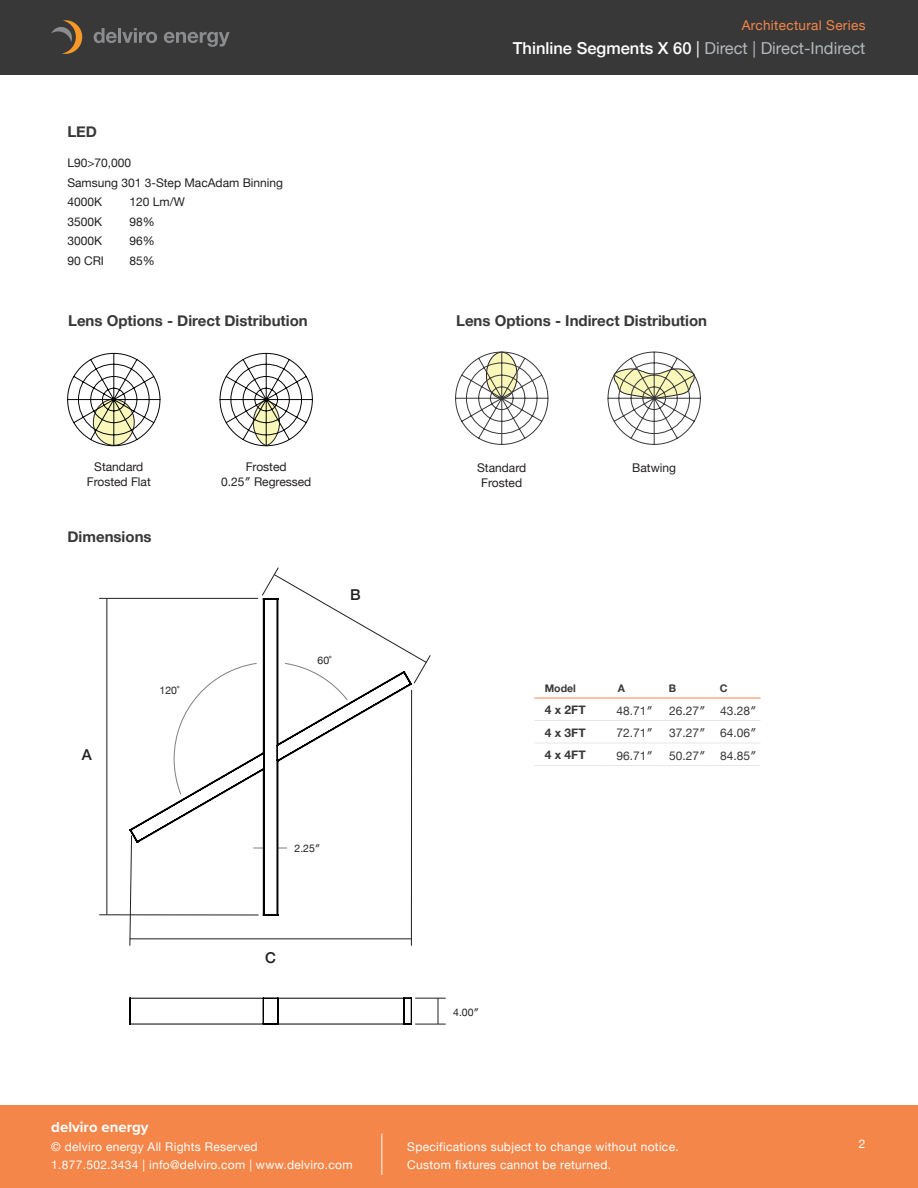
<style>
.page{position:relative;width:918px;height:1188px;background:#fff}
.page>*{position:absolute;margin:0;border:0;box-sizing:border-box;transform-origin:0 0}
.t1{font:16.5px "Helvetica Neue";color:#b2b7bb}
.t2{font:700 15px "Helvetica Neue";color:#383839}
.t3{font:700 15px "Proxima Nova";color:#fff}
.t4{font:500 15px "Helvetica Neue";color:#231f20}
.t5{font:13.5px "Helvetica Neue";letter-spacing:.025em;color:#f58649}
.t6{font:12px/18px "Helvetica Neue";letter-spacing:.025em;color:#fff}
.t7{font:12px "Helvetica Neue";color:#231f20}
.t8{font:12px "Helvetica Neue";color:#383839}
.t9{font:700 12px "Helvetica Neue";color:#383839}
.t10{font:10.5px "Helvetica Neue";color:#231f20}
.t11{font:700 10.5px "Helvetica Neue";color:#383839}
.s1{font-weight:500;color:#fff}
.s2{color:#fff}
</style>
<div class="page">
<div style="left:0;top:1106px;width:918px;height:82px;background:#f58649"></div>
<div style="left:0;top:0;width:918px;height:75px;background:#383839"></div>
<hr style="left:382px;top:1134px;width:1px;height:41px;background:#fff">
<svg style="left:51px;top:20px;width:32px;height:34px"></svg>
<svg style="left:94px;top:28px;width:63px;height:15px"></svg>
<svg style="left:164px;top:32px;width:66px;height:15px"></svg>
<hr style="left:534px;top:720px;width:74px;height:1px;background:#e6e7e9">
<hr style="left:608px;top:720px;width:50px;height:1px;background:#e6e7e9">
<hr style="left:658px;top:720px;width:52px;height:1px;background:#e6e7e9">
<hr style="left:710px;top:720px;width:50px;height:1px;background:#e6e7e9">
<hr style="left:534px;top:743px;width:74px;height:1px;background:#e6e7e9">
<hr style="left:608px;top:743px;width:50px;height:1px;background:#e6e7e9">
<hr style="left:658px;top:743px;width:52px;height:1px;background:#e6e7e9">
<hr style="left:710px;top:743px;width:50px;height:1px;background:#e6e7e9">
<hr style="left:534px;top:765px;width:74px;height:1px;background:#e6e7e9">
<hr style="left:608px;top:765px;width:50px;height:1px;background:#e6e7e9">
<hr style="left:658px;top:765px;width:52px;height:1px;background:#e6e7e9">
<hr style="left:710px;top:765px;width:50px;height:1px;background:#e6e7e9">
<hr style="left:534px;top:698px;width:74px;height:1px;background:#f58649">
<hr style="left:608px;top:698px;width:50px;height:1px;background:#f58649">
<hr style="left:658px;top:698px;width:52px;height:1px;background:#f58649">
<hr style="left:710px;top:698px;width:50px;height:1px;background:#f58649">
<svg style="left:67px;top:353px;width:94px;height:93px"></svg>
<svg style="left:219px;top:353px;width:94px;height:93px"></svg>
<svg style="left:455px;top:351px;width:94px;height:94px"></svg>
<svg style="left:607px;top:351px;width:94px;height:94px"></svg>
<hr style="left:99px;top:598px;width:159px;height:1px;background:#231f20">
<hr style="left:107px;top:598px;width:1px;height:317px;background:#231f20">
<hr style="left:99px;top:915px;width:159px;height:1px;background:#231f20">
<svg style="left:129px;top:598px;width:282px;height:318px"></svg>
<hr style="left:415px;top:998px;width:31px;height:1px;background:#231f20">
<svg style="left:438px;top:998px;width:1px;height:26px"></svg>
<hr style="left:415px;top:1024px;width:31px;height:1px;background:#231f20">
<svg style="left:129px;top:998px;width:283px;height:27px"></svg>
<svg style="left:129px;top:835px;width:3px;height:111px"></svg>
<hr style="left:130px;top:939px;width:281px;height:1px;background:#231f20">
<hr style="left:411px;top:690px;width:1px;height:256px;background:#231f20">
<svg style="left:174px;top:567px;width:257px;height:228px"></svg>
<p class="t2" style="left:67px;top:120px;width:31px">LED</p>
<p class="t7" style="left:67px;top:155px;width:65px">L90&gt;70,000</p>
<p class="t7" style="left:67px;top:174px;width:217px">Samsung 301 3-Step MacAdam Binning</p>
<p class="t7" style="left:67px;top:194px;width:36px">4000K</p>
<p class="t7" style="left:129px;top:194px;width:57px">120 Lm/W</p>
<p class="t7" style="left:67px;top:213px;width:36px">3500K</p>
<p class="t7" style="left:129px;top:213px;width:27px">98%</p>
<p class="t7" style="left:67px;top:233px;width:36px">3000K</p>
<p class="t7" style="left:129px;top:233px;width:27px">96%</p>
<p class="t7" style="left:67px;top:252px;width:38px">90 CRI</p>
<p class="t7" style="left:129px;top:252px;width:27px">85%</p>
<p class="t2" style="left:68px;top:309px;width:241px">Lens Options - Direct Distribution</p>
<p class="t7" style="left:94px;top:458px;width:51px">Standard</p>
<p class="t7" style="left:87px;top:473px;width:66px">Frosted Flat</p>
<p class="t2" style="left:68px;top:525px;width:86px">Dimensions</p>
<p class="t4" style="left:82px;top:742px;width:12px">A</p>
<p class="t10" style="left:160px;top:683px;width:21px">120˚</p>
<p class="t7" style="left:246px;top:458px;width:42px">Frosted</p>
<p class="t7" style="left:221px;top:473px;width:92px">0.25″ Regressed</p>
<p class="t4" style="left:350px;top:583px;width:12px">B</p>
<p class="t10" style="left:318px;top:653px;width:16px">60˚</p>
<p class="t10" style="left:295px;top:841px;width:27px">2.25″</p>
<p class="t4" style="left:265px;top:946px;width:12px">C</p>
<p class="t5" style="left:742px;top:15px;width:125px">Architectural Series</p>
<h1 class="t1" style="left:513px;top:36px;width:354px"><span class="s1">Thinline Segments X 60</span> <span class="s2">|</span> Direct | Direct-Indirect</h1>
<p class="t2" style="left:456px;top:309px;width:253px">Lens Options - Indirect Distribution</p>
<p class="t7" style="left:477px;top:459px;width:51px">Standard</p>
<p class="t7" style="left:481px;top:474px;width:42px">Frosted</p>
<p class="t7" style="left:632px;top:459px;width:45px">Batwing</p>
<p class="t11" style="left:545px;top:680px;width:33px">Model</p>
<p class="t11" style="left:618px;top:680px;width:9px">A</p>
<p class="t11" style="left:669px;top:680px;width:9px">B</p>
<p class="t11" style="left:720px;top:680px;width:9px">C</p>
<p class="t9" style="left:545px;top:701px;width:42px">4 x 2FT</p>
<p class="t8" style="left:616px;top:702px;width:38px">48.71″</p>
<p class="t8" style="left:669px;top:702px;width:38px">26.27″</p>
<p class="t8" style="left:720px;top:702px;width:38px">43.28″</p>
<p class="t9" style="left:545px;top:723px;width:42px">4 x 3FT</p>
<p class="t8" style="left:616px;top:725px;width:38px">72.71″</p>
<p class="t8" style="left:669px;top:725px;width:38px">37.27″</p>
<p class="t8" style="left:720px;top:725px;width:38px">64.06″</p>
<p class="t9" style="left:545px;top:746px;width:42px">4 x 4FT</p>
<p class="t8" style="left:616px;top:747px;width:38px">96.71″</p>
<p class="t8" style="left:669px;top:747px;width:38px">50.27″</p>
<p class="t8" style="left:720px;top:747px;width:38px">84.85″</p>
<p class="t10" style="left:453px;top:1004px;width:27px">4.00″</p>
<p class="t3" style="left:51px;top:1116px;width:99px">delviro energy</p>
<p class="t6" style="left:51px;top:1138px;width:303px">© delviro energy All Rights Reserved<br>1.877.502.3434 | info@delviro.com | www.delviro.com</p>
<p class="t6" style="left:407px;top:1138px;width:273px">Specifications subject to change without notice.<br>Custom fixtures cannot be returned.</p>
<p class="t6" style="left:859px;top:1135px;width:8px">2</p>
</div>
